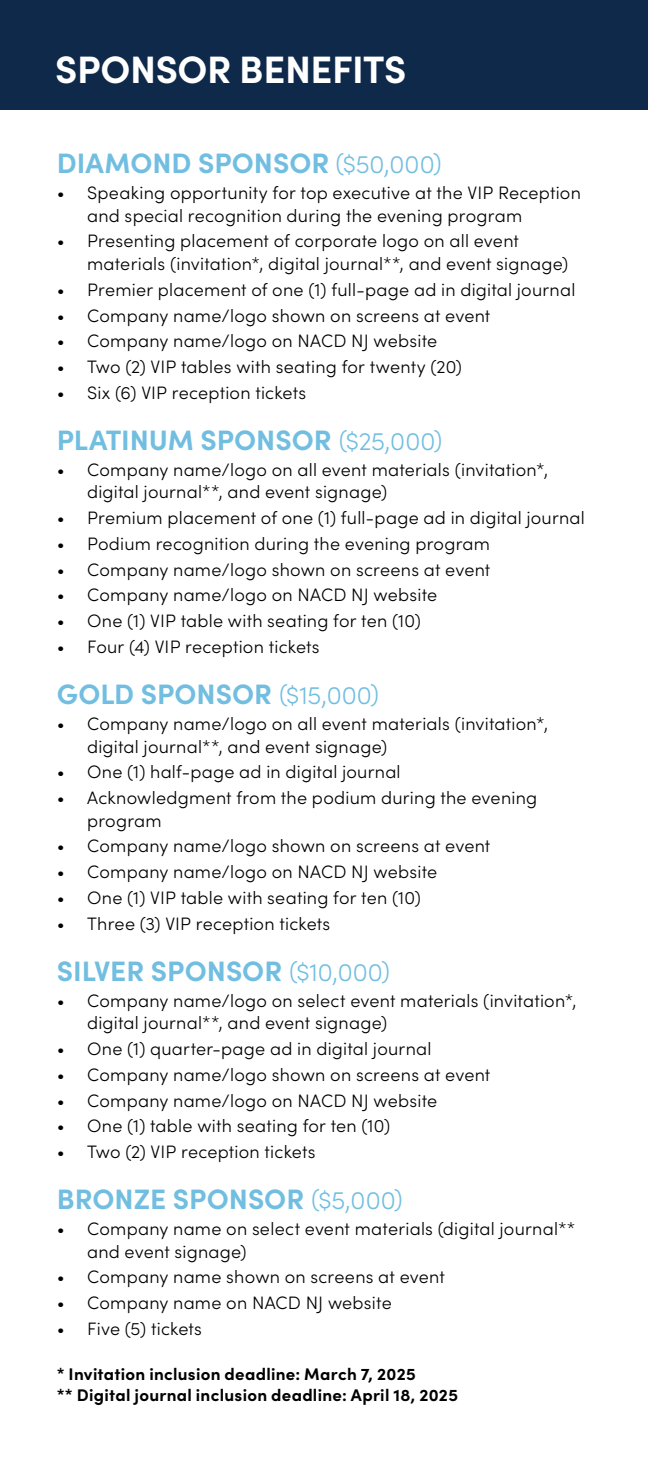
<style>
.page{position:relative;width:648px;height:1458px;background:#fff}
.page>*{position:absolute;margin:0;border:0;box-sizing:border-box;transform-origin:0 0}
.t1{font:700 38.25px "Sofia Pro";letter-spacing:-.01em;color:#fff}
.t2{font:700 28.12px "Sofia Pro";color:#71bee1}
.t3{font:300 18px/22.5px "Sofia Pro";letter-spacing:.015em;color:#000}
.t4{font:700 16.88px/21.4px "Sofia Pro";letter-spacing:.015em;color:#000}
.s1{font-weight:300;font-size:25.2px}
</style>
<div class="page">
<div style="left:0;top:0;width:648px;height:109px;background:#0f294a"></div>
<h1 class="t1" style="left:55px;top:40px;width:353px">SPONSOR BENEFITS</h1>
<h2 class="t2" style="left:57px;top:142px;width:387px">DIAMOND SPONSOR <span class="s1">($50,000)</span></h2>
<p class="t3" style="left:87px;top:181px;width:495px;text-indent:-30px">• Speaking opportunity for top executive at the VIP Reception and special recognition during the evening program</p>
<p class="t3" style="left:87px;top:229px;width:483px;text-indent:-30px">• Presenting placement of corporate logo on all event materials (invitation*, digital journal**, and event signage)</p>
<p class="t3" style="left:57px;top:277px;width:520px">• Premier placement of one (1) full-page ad in digital journal</p>
<p class="t3" style="left:57px;top:303px;width:435px">• Company name/logo shown on screens at event</p>
<p class="t3" style="left:57px;top:329px;width:382px">• Company name/logo on NACD NJ website</p>
<p class="t3" style="left:57px;top:355px;width:407px">• Two (2) VIP tables with seating for twenty (20)</p>
<p class="t3" style="left:57px;top:380px;width:251px">• Six (6) VIP reception tickets</p>
<h2 class="t2" style="left:57px;top:419px;width:387px">PLATINUM SPONSOR <span class="s1">($25,000)</span></h2>
<p class="t3" style="left:87px;top:457px;width:463px;text-indent:-30px">• Company name/logo on all event materials (invitation*, digital journal**, and event signage)</p>
<p class="t3" style="left:57px;top:506px;width:530px">• Premium placement of one (1) full-page ad in digital journal</p>
<p class="t3" style="left:57px;top:531px;width:435px">• Podium recognition during the evening program</p>
<p class="t3" style="left:57px;top:557px;width:435px">• Company name/logo shown on screens at event</p>
<p class="t3" style="left:57px;top:583px;width:382px">• Company name/logo on NACD NJ website</p>
<p class="t3" style="left:57px;top:609px;width:366px">• One (1) VIP table with seating for ten (10)</p>
<p class="t3" style="left:57px;top:634px;width:264px">• Four (4) VIP reception tickets</p>
<h2 class="t2" style="left:57px;top:673px;width:324px">GOLD SPONSOR <span class="s1">($15,000)</span></h2>
<p class="t3" style="left:87px;top:711px;width:463px;text-indent:-30px">• Company name/logo on all event materials (invitation*, digital journal**, and event signage)</p>
<p class="t3" style="left:57px;top:760px;width:345px">• One (1) half-page ad in digital journal</p>
<p class="t3" style="left:87px;top:786px;width:452px;text-indent:-30px">• Acknowledgment from the podium during the evening program</p>
<p class="t3" style="left:57px;top:834px;width:435px">• Company name/logo shown on screens at event</p>
<p class="t3" style="left:57px;top:860px;width:382px">• Company name/logo on NACD NJ website</p>
<p class="t3" style="left:57px;top:885px;width:366px">• One (1) VIP table with seating for ten (10)</p>
<p class="t3" style="left:57px;top:911px;width:275px">• Three (3) VIP reception tickets</p>
<h2 class="t2" style="left:57px;top:949px;width:335px">SILVER SPONSOR <span class="s1">($10,000)</span></h2>
<p class="t3" style="left:87px;top:988px;width:491px;text-indent:-30px">• Company name/logo on select event materials (invitation*, digital journal**, and event signage)</p>
<p class="t3" style="left:57px;top:1036px;width:376px">• One (1) quarter-page ad in digital journal</p>
<p class="t3" style="left:57px;top:1062px;width:435px">• Company name/logo shown on screens at event</p>
<p class="t3" style="left:57px;top:1088px;width:382px">• Company name/logo on NACD NJ website</p>
<p class="t3" style="left:57px;top:1114px;width:335px">• One (1) table with seating for ten (10)</p>
<p class="t3" style="left:57px;top:1140px;width:260px">• Two (2) VIP reception tickets</p>
<h2 class="t2" style="left:57px;top:1178px;width:348px">BRONZE SPONSOR <span class="s1">($5,000)</span></h2>
<p class="t3" style="left:87px;top:1217px;width:490px;text-indent:-30px">• Company name on select event materials (digital journal** and event signage)</p>
<p class="t3" style="left:57px;top:1265px;width:390px">• Company name shown on screens at event</p>
<p class="t3" style="left:57px;top:1291px;width:337px">• Company name on NACD NJ website</p>
<p class="t3" style="left:57px;top:1316px;width:147px">• Five (5) tickets</p>
<p class="t4" style="left:57px;top:1362px;width:403px">* Invitation inclusion deadline: March 7, 2025<br>** Digital journal inclusion deadline: April 18, 2025</p>
</div>
